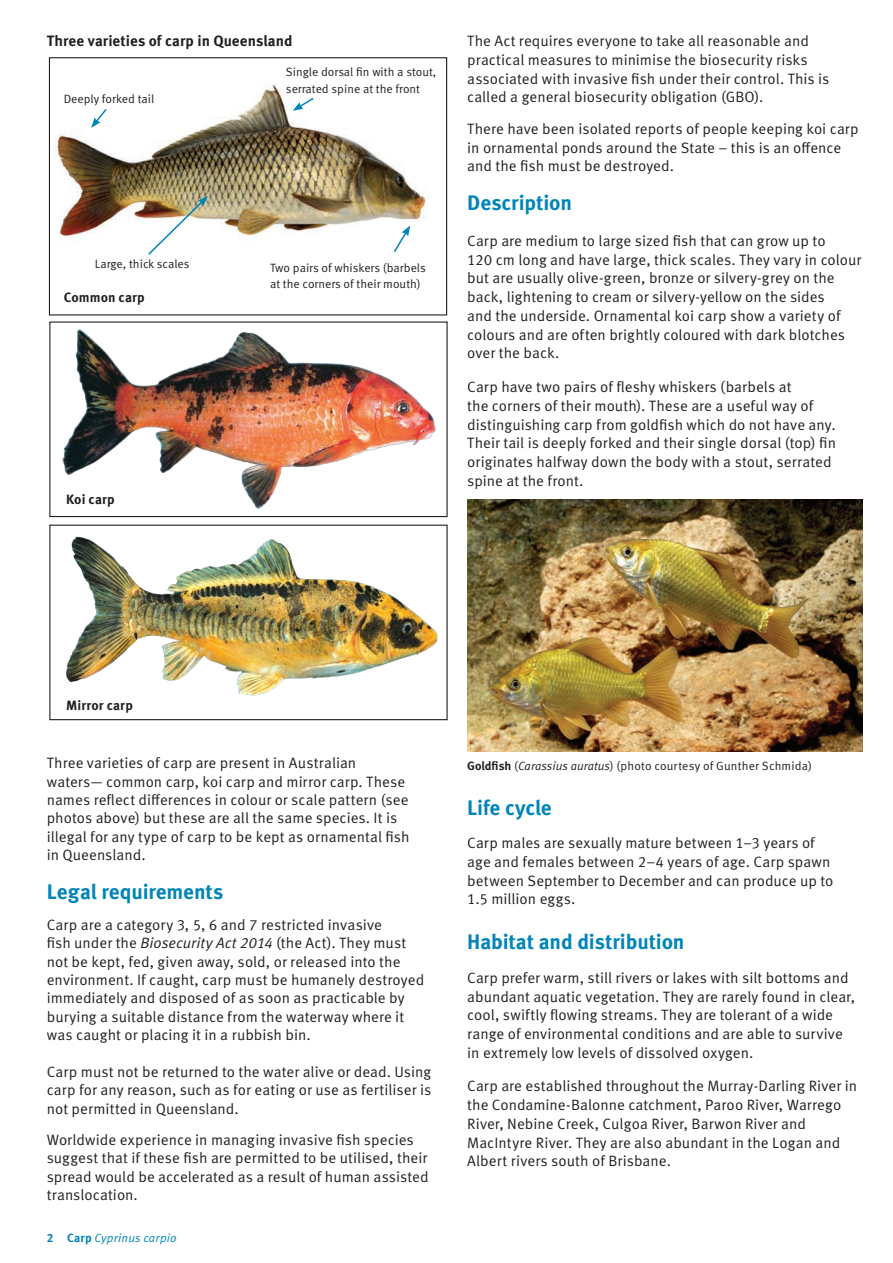
<style>
.page{position:relative;width:893px;height:1263px;background:#fff}
.page>*{position:absolute;margin:0;border:0;box-sizing:border-box;transform-origin:0 0}
.Header01{font:700 21px "Meta OT";letter-spacing:-.01em;color:#0085b9}
.Bodycopy{font:700 21px "Meta OT";letter-spacing:-.005em;color:#0085b9}
.Header01-2{font:15px/18.8px "Meta OT";color:#231f20}
.Bodycopy-2{font:15px/18.5px "Meta OT";color:#231f20}
.Bodycopy-3{font:700 15px "Meta OT";letter-spacing:.005em;color:#231f20}
.Header01-3{font:700 13.5px "Meta OT";letter-spacing:.005em;color:#231f20}
.t1{font:12px/15.6px "Meta OT";color:#231f20}
.t2{font:italic 12px "Meta OT";letter-spacing:.01em;color:#0085b9}
.s1{font-style:italic}
.s2{font-weight:700;font-style:normal}
.s3{font-weight:700}
</style>
<div class="page">
<img style="left:66px;top:524px;width:382px;height:197px">
<img style="left:61px;top:298px;width:387px;height:211px">
<div style="left:49px;top:321px;width:399px;height:196px;border:1px solid #231f20"></div>
<div style="left:49px;top:525px;width:399px;height:195px;border:1px solid #231f20"></div>
<img style="left:57px;top:82px;width:370px;height:156px">
<div style="left:49px;top:57px;width:398px;height:258px;border:1px solid #231f20"></div>
<svg style="left:392px;top:225px;width:18px;height:27px"></svg>
<svg style="left:293px;top:96px;width:22px;height:15px"></svg>
<img style="left:147px;top:196px;width:61px;height:59px">
<svg style="left:91px;top:107px;width:17px;height:21px"></svg>
<img style="left:467px;top:499px;width:395px;height:253px">
<p class="Bodycopy-3" style="left:47px;top:31px;width:247px">Three varieties of carp in Queensland</p>
<p class="t1" style="left:64px;top:91px;width:92px">Deeply forked tail</p>
<p class="t1" style="left:95px;top:256px;width:96px">Large, thick scales</p>
<p class="Header01-3" style="left:64px;top:289px;width:83px">Common carp</p>
<p class="Header01-3" style="left:66px;top:491px;width:50px">Koi carp</p>
<p class="t1" style="left:286px;top:64px;width:152px;line-height:16.5px">Single dorsal fin with a stout, serrated spine at the front</p>
<p class="t1" style="left:270px;top:260px;width:157px">Two pairs of whiskers (barbels at the corners of their mouth)</p>
<p class="Bodycopy-2" style="left:467px;top:32px;width:364px">The Act requires everyone to take all reasonable and practical measures to minimise the biosecurity risks associated with invasive fish under their control. This is called a general biosecurity obligation (GBO).</p>
<p class="Bodycopy-2" style="left:467px;top:120px;width:393px">There have been isolated reports of people keeping koi carp in ornamental ponds around the State – this is an offence and the fish must be destroyed.</p>
<p class="Bodycopy" style="left:467px;top:190px;width:106px">Description</p>
<p class="Header01-2" style="left:467px;top:232px;width:396px">Carp are medium to large sized fish that can grow up to<br>120 cm long and have large, thick scales. They vary in colour but are usually olive-green, bronze or silvery-grey on the back, lightening to cream or silvery-yellow on the sides<br>and the underside. Ornamental koi carp show a variety of colours and are often brightly coloured with dark blotches over the back.</p>
<p class="Header01-2" style="left:467px;top:378px;width:370px">Carp have two pairs of fleshy whiskers (barbels at<br>the corners of their mouth). These are a useful way of distinguishing carp from goldfish which do not have any.<br>Their tail is deeply forked and their single dorsal (top) fin originates halfway down the body with a stout, serrated spine at the front.</p>
<p class="Header01-3" style="left:66px;top:696px;width:68px">Mirror carp</p>
<p class="Bodycopy-2" style="left:47px;top:754px;width:364px">Three varieties of carp are present in Australian waters— common carp, koi carp and mirror carp. These names reflect differences in colour or scale pattern (see photos above) but these are all the same species. It is illegal for any type of carp to be kept as ornamental fish in Queensland.</p>
<p class="Bodycopy" style="left:47px;top:878px;width:178px">Legal requirements</p>
<p class="Bodycopy-2" style="left:47px;top:915px;width:379px">Carp are a category 3, 5, 6 and 7 restricted invasive<br>fish under the <span class="s1">Biosecurity Act 2014</span> (the Act). They must not be kept, fed, given away, sold, or released into the environment. If caught, carp must be humanely destroyed immediately and disposed of as soon as practicable by burying a suitable distance from the waterway where it was caught or placing it in a rubbish bin.</p>
<p class="Bodycopy-2" style="left:47px;top:1063px;width:386px;text-align:justify">Carp must not be returned to the water alive or dead. Using carp for any reason, such as for eating or use as fertiliser is not permitted in Queensland.</p>
<p class="Bodycopy-2" style="left:47px;top:1130px;width:383px">Worldwide experience in managing invasive fish species suggest that if these fish are permitted to be utilised, their spread would be accelerated as a result of human assisted translocation.</p>
<p class="t2" style="left:47px;top:1230px;width:131px"><span class="s2">2 Carp</span> Cyprinus carpio</p>
<p class="t1" style="left:467px;top:758px;width:346px"><span class="s3">Goldfish</span> (<span class="s1">Carassius auratus</span>) (photo courtesy of Gunther Schmida)</p>
<p class="Header01" style="left:467px;top:794px;width:86px">Life cycle</p>
<p class="Header01-2" style="left:467px;top:834px;width:368px">Carp males are sexually mature between 1–3 years of age and females between 2–4 years of age. Carp spawn between September to December and can produce up to 1.5 million eggs.</p>
<p class="Header01" style="left:467px;top:928px;width:219px">Habitat and distribution</p>
<p class="Header01-2" style="left:467px;top:968px;width:389px">Carp prefer warm, still rivers or lakes with silt bottoms and abundant aquatic vegetation. They are rarely found in clear, cool, swiftly flowing streams. They are tolerant of a wide range of environmental conditions and are able to survive in extremely low levels of dissolved oxygen.</p>
<p class="Header01-2" style="left:467px;top:1077px;width:391px">Carp are established throughout the Murray-Darling River in the Condamine-Balonne catchment, Paroo River, Warrego River, Nebine Creek, Culgoa River, Barwon River and MacIntyre River. They are also abundant in the Logan and Albert rivers south of Brisbane.</p>
</div>
